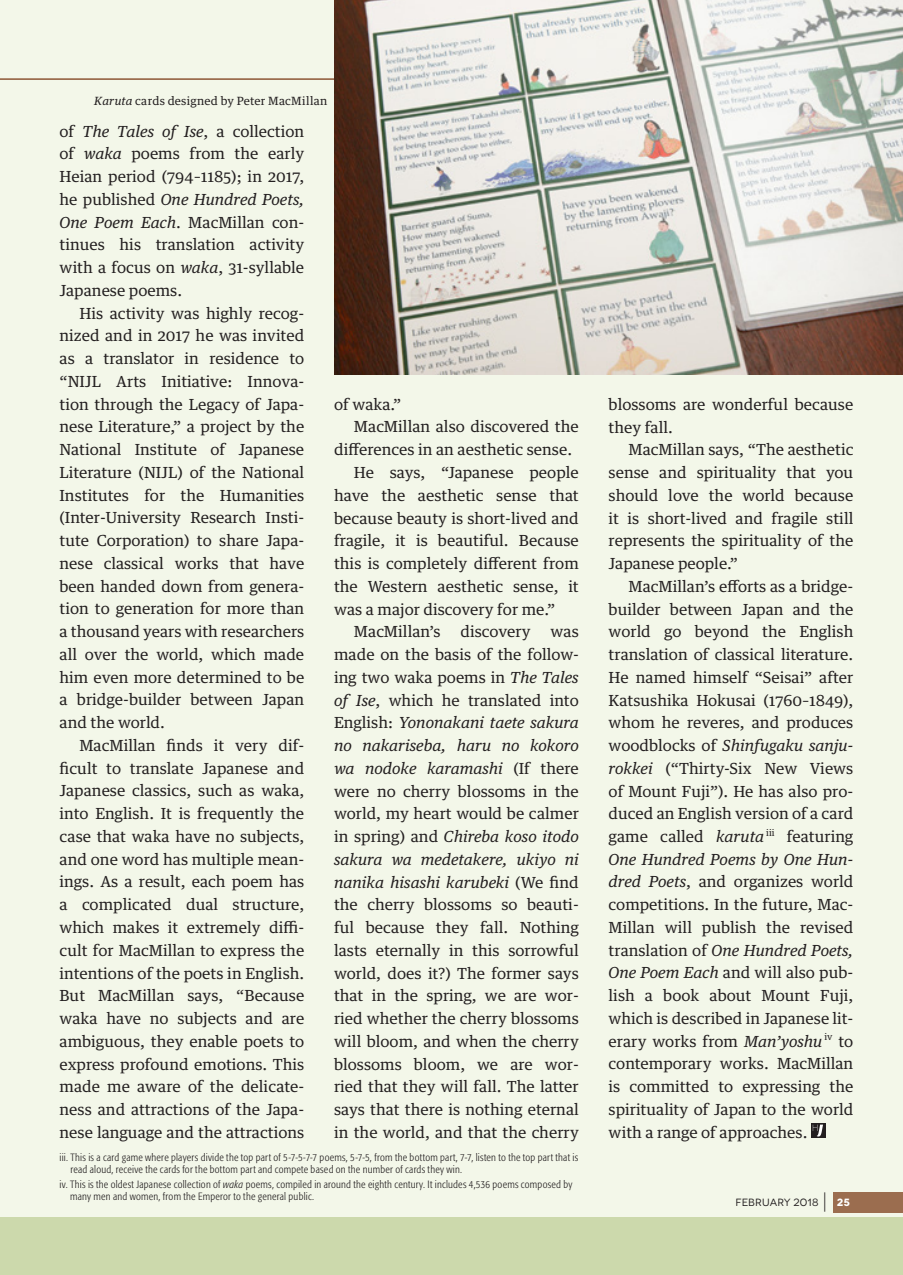
<style>
.page{position:relative;width:903px;height:1275px;background:#fff}
.page>*{position:absolute;margin:0;border:0;box-sizing:border-box;transform-origin:0 0}
.t1{font:15.4px/22.8px "Guardian Text Egyp";color:#231f20;text-align:justify}
.t2{font:11.38px "Guardian Text Egyp";letter-spacing:.025em;color:#231f20}
.t3{font:300 condensed 10.5px/12.2px "Formata";letter-spacing:.02em;color:#231f20}
.t4{font:10.5px "Novecentowide";letter-spacing:.015em;color:#231f20}
.s1{font-style:italic}
.s2{font-weight:300;font-size:22.75px}
.s3{font-weight:700;color:#fff}
</style>
<div class="page">
<div style="left:0;top:0;width:903px;height:1218px;background:#f3f7e9"></div>
<div style="left:833px;top:1192px;width:70px;height:20px;background:#9b6d4f"></div>
<svg style="left:0;top:78px;width:334px;height:2px"></svg>
<svg style="left:811px;top:1123px;width:14px;height:15px"></svg>
<svg style="left:813px;top:1125px;width:10px;height:11px"></svg>
<img style="left:334px;top:0;width:569px;height:374px">
<div style="left:0;top:1218px;width:903px;height:57px;background:#ccd9ac"></div>
<p class="t2" style="left:94px;top:91px;width:235px"><span class="s1">Karuta</span> cards designed by Peter MacMillan</p>
<p class="t1" style="left:60px;top:118px;width:246px">of <span class="s1">The Tales of Ise</span>, a collection of <span class="s1">waka</span> poems from the early Heian period (794–1185); in 2017, he published <span class="s1">One Hundred Poets, One Poem Each</span>. MacMillan con&shy;tinues his translation activity with a focus on <span class="s1">waka</span>, 31-syllable Japanese poems.</p>
<p class="t1" style="left:60px;top:300px;width:246px;text-indent:20px">His activity was highly recog&shy;nized and in 2017 he was invited as a translator in residence to “NIJL Arts Initiative: Innova&shy;tion through the Legacy of Japa&shy;nese Literature,” a project by the National Institute of Japanese Literature (NIJL) of the National Institutes for the Humanities (Inter-University Research Insti&shy;tute Corporation) to share Japa&shy;nese classical works that have been handed down from genera&shy;tion to generation for more than a thousand years with researchers all over the world, which made him even more determined to be a bridge-builder between Japan and the world.</p>
<p class="t1" style="left:60px;top:732px;width:246px;text-indent:20px">MacMillan finds it very dif&shy;ficult to translate Japanese and Japanese classics, such as waka, into English. It is frequently the case that waka have no subjects, and one word has multiple mean&shy;ings. As a result, each poem has a complicated dual structure, which makes it extremely diffi&shy;cult for MacMillan to express the intentions of the poets in English.<br>But MacMillan says, “Because waka have no subjects and are ambiguous, they enable poets to express profound emotions. This made me aware of the delicate&shy;ness and attractions of the Japa&shy;nese language and the attractions</p>
<p class="t1" style="left:334px;top:391px;width:69px">of waka.”</p>
<p class="t1" style="left:354px;top:414px;width:226px">MacMillan also discovered the</p>
<p class="t1" style="left:334px;top:437px;width:240px">differences in an aesthetic sense.</p>
<p class="t1" style="left:354px;top:460px;width:226px">He says, “Japanese people</p>
<p class="t1" style="left:334px;top:482px;width:246px">have the aesthetic sense that</p>
<p class="t1" style="left:334px;top:505px;width:246px">because beauty is short-lived and</p>
<p class="t1" style="left:334px;top:528px;width:246px">fragile, it is beautiful. Because</p>
<p class="t1" style="left:334px;top:551px;width:246px">this is completely different from</p>
<p class="t1" style="left:334px;top:573px;width:246px">the Western aesthetic sense, it</p>
<p class="t1" style="left:334px;top:596px;width:223px">was a major discovery for me.”</p>
<p class="t1" style="left:354px;top:619px;width:88px">MacMillan’s</p>
<p class="t1" style="left:460px;top:619px;width:72px">discovery</p>
<p class="t1" style="left:334px;top:619px;width:246px;text-indent:217px">was made on the basis of the follow&shy;ing two waka poems in <span class="s1">The Tales of Ise</span>, which he translated into English: <span class="s1">Yononakani taete sakura no nakariseba, haru no kokoro wa nodoke karamashi</span> (If there were no cherry blossoms in the world, my heart would be calmer in spring) and <span class="s1">Chireba koso itodo sakura wa medetakere, ukiyo ni nanika hisashi karubeki</span> (We find the cherry blossoms so beauti&shy;ful because they fall. Nothing lasts eternally in this sorrowful world, does it?) The former says that in the spring, we are wor&shy;ried whether the cherry blossoms will bloom, and when the cherry blossoms bloom, we are wor&shy;ried that they will fall. The latter says that there is nothing eternal in the world, and that the cherry</p>
<p class="t3" style="left:70px;top:1151px;width:509px;text-indent:-11px">iii. This is a card game where players divide the top part of 5-7-5-7-7 poems, 5-7-5, from the bottom part, 7-7, listen to the top part that is read aloud, receive the cards for the bottom part and compete based on the number of cards they win.</p>
<p class="t3" style="left:70px;top:1178px;width:504px;text-indent:-11px">iv. This is the oldest Japanese collection of <span class="s1">waka</span> poems, compiled in around the eighth century. It includes 4,536 poems composed by many men and women, from the Emperor to the general public.</p>
<p class="t1" style="left:609px;top:391px;width:246px">blossoms are wonderful because they fall.</p>
<p class="t1" style="left:609px;top:437px;width:246px;text-indent:20px">MacMillan says, “The aesthetic sense and spirituality that you should love the world because it is short-lived and fragile still represents the spirituality of the Japanese people.”</p>
<p class="t1" style="left:609px;top:573px;width:246px;text-indent:20px">MacMillan’s efforts as a bridge&shy;builder between Japan and the world go beyond the English translation of classical literature.<br>He named himself “Seisai” after Katsushika Hokusai (1760–1849), whom he reveres, and produces woodblocks of <span class="s1">Shinfugaku sanju&shy;rokkei</span> (“Thirty-Six New Views of Mount Fuji”). He has also pro&shy;duced an English version of a card game called <span class="s1">karuta</span> <sup>iii</sup> featuring <span class="s1">One Hundred Poems by One Hun&shy;dred Poets</span>, and organizes world competitions. In the future, Mac-Millan will publish the revised translation of <span class="s1">One Hundred Poets, One Poem Each</span> and will also pub&shy;lish a book about Mount Fuji, which is described in Japanese lit&shy;erary works from <span class="s1">Man’yoshu</span> <sup>iv</sup> to contemporary works. MacMillan is committed to expressing the spirituality of Japan to the world with a range of approaches.</p>
<p class="t4" style="left:735px;top:1196px;width:116px">FEBRUARY 2018 <span class="s2">|</span> <span class="s3">25</span></p>
</div>
